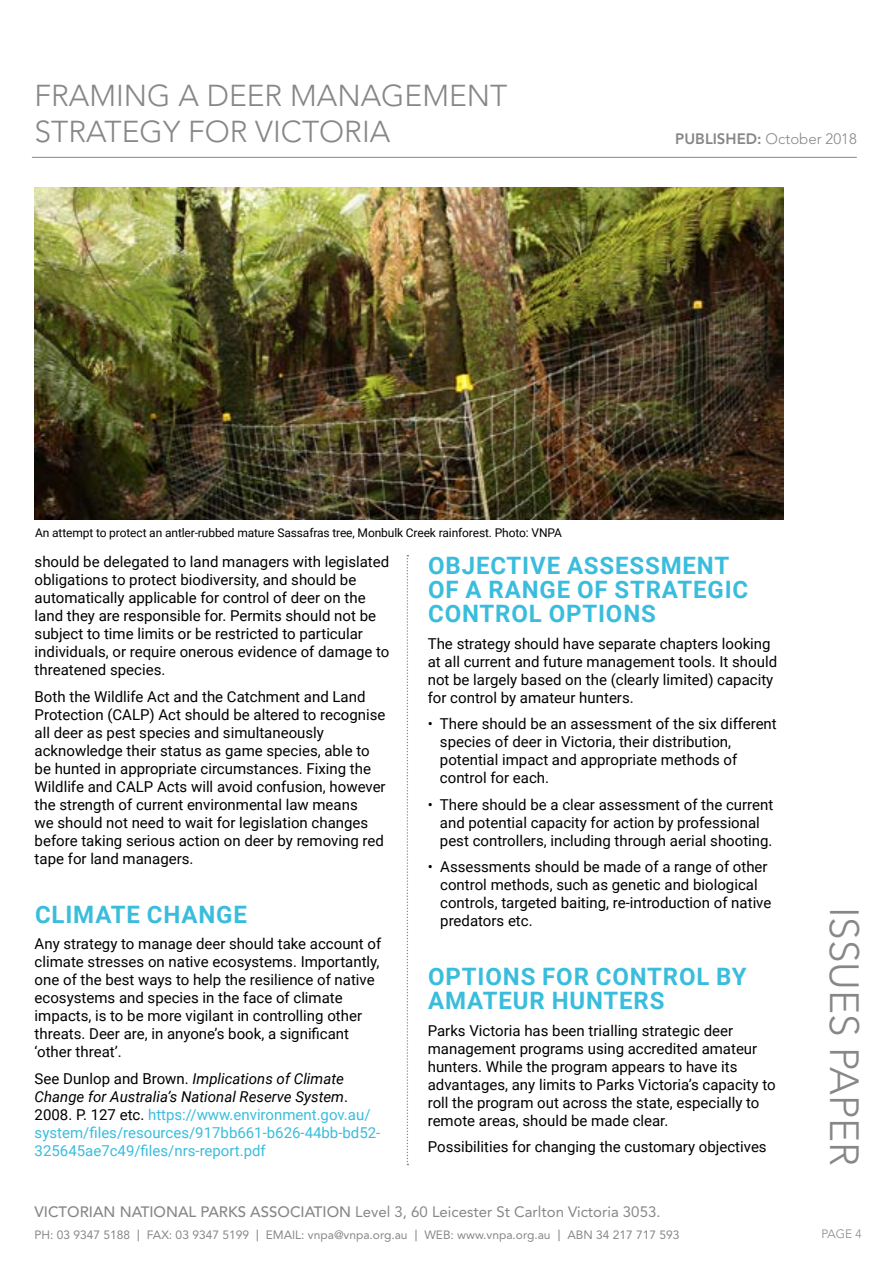
<style>
.page{position:relative;width:893px;height:1263px;background:#fff}
.page>*{position:absolute;margin:0;border:0;box-sizing:border-box;transform-origin:0 0}
.t1{font:300 40.5px "Avenir";color:#878786}
.t2{font:300 30px/36px "Avenir";color:#878786}
.t3{font:700 24px/24px "Roboto";letter-spacing:.035em;color:#3abddc}
.t4{font:15px/18px "Roboto";color:#000}
.t5{font:15px/18px "Roboto";color:#3abddc}
.t6{font:15px "Avenir";color:#878786}
.t7{font:300 15px "Avenir";color:#878786}
.t8{font:12px "Avenir";color:#878786}
.t9{font:12px "Roboto";letter-spacing:-.01em;color:#000}
.t10{font:300 12px "Avenir";color:#878786}
.s1{font-weight:800}
.s2{color:#000}
.s3{font-style:italic;color:#000}
.s4{font-weight:500}
.s5{font-size:15px}
</style>
<div class="page">
<hr style="left:32px;top:157px;width:825px;height:1px;background:#878786">
<svg style="left:407px;top:555px;width:1px;height:610px"></svg>
<img style="left:34px;top:187px;width:749px;height:333px">
<h2 class="t2" style="left:34px;top:80px;width:474px">FRAMING A DEER MANAGEMENT<br>STRATEGY FOR VICTORIA</h2>
<p class="t7" style="left:675px;top:132px;width:183px"><span class="s1">PUBLISHED:</span> October 2018</p>
<p class="t9" style="left:35px;top:524px;width:528px">An attempt to protect an antler-rubbed mature Sassafras tree, Monbulk Creek rainforest. Photo: VNPA</p>
<p class="t4" style="left:35px;top:552px;width:356px">should be delegated to land managers with legislated obligations to protect biodiversity, and should be automatically applicable for control of deer on the land they are responsible for. Permits should not be subject to time limits or be restricted to particular individuals, or require onerous evidence of damage to threatened species.</p>
<p class="t4" style="left:35px;top:687px;width:353px">Both the Wildlife Act and the Catchment and Land Protection (CALP) Act should be altered to recognise all deer as pest species and simultaneously acknowledge their status as game species, able to be hunted in appropriate circumstances. Fixing the Wildlife and CALP Acts will avoid confusion, however the strength of current environmental law means<br>we should not need to wait for legislation changes before taking serious action on deer by removing red tape for land managers.</p>
<h3 class="t3" style="left:35px;top:904px;width:213px">CLIMATE CHANGE</h3>
<p class="t4" style="left:35px;top:934px;width:348px">Any strategy to manage deer should take account of climate stresses on native ecosystems. Importantly, one of the best ways to help the resilience of native ecosystems and species in the face of climate impacts, is to be more vigilant in controlling other threats. Deer are, in anyone’s book, a significant ‘other threat’.</p>
<p class="t5" style="left:35px;top:1069px;width:347px"><span class="s2">See Dunlop and Brown.</span> <span class="s3">Implications of Climate Change for Australia’s National Reserve System</span><span class="s2">.<br>2008. P. 127 etc.</span> https://www.environment.gov.au/ system/files/resources/917bb661-b626-44bb-bd52- 325645ae7c49/files/nrs-report.pdf</p>
<h3 class="t3" style="left:428px;top:555px;width:322px">OBJECTIVE ASSESSMENT<br>OF A RANGE OF STRATEGIC<br>CONTROL OPTIONS</h3>
<p class="t4" style="left:428px;top:634px;width:351px">The strategy should have separate chapters looking at all current and future management tools. It should not be largely based on the (clearly limited) capacity for control by amateur hunters.</p>
<p class="t4" style="left:440px;top:714px;width:338px;text-indent:-12px">• There should be an assessment of the six different species of deer in Victoria, their distribution, potential impact and appropriate methods of control for each.</p>
<p class="t4" style="left:440px;top:795px;width:335px;text-indent:-12px">• There should be a clear assessment of the current and potential capacity for action by professional pest controllers, including through aerial shooting.</p>
<p class="t4" style="left:440px;top:857px;width:333px;text-indent:-12px">• Assessments should be made of a range of other control methods, such as genetic and biological controls, targeted baiting, re-introduction of native predators etc.</p>
<h3 class="t3" style="left:428px;top:966px;width:320px">OPTIONS FOR CONTROL BY<br>AMATEUR HUNTERS</h3>
<p class="t4" style="left:428px;top:1021px;width:349px">Parks Victoria has been trialling strategic deer management programs using accredited amateur hunters. While the program appears to have its advantages, any limits to Parks Victoria’s capacity to roll the program out across the state, especially to remote areas, should be made clear.</p>
<p class="t4" style="left:428px;top:1137px;width:340px">Possibilities for changing the customary objectives</p>
<p class="t6" style="left:34px;top:1205px;width:628px"><span class="s4">VICTORIAN NATIONAL PARKS ASSOCIATION</span> Level 3, 60 Leicester St Carlton Victoria 3053.</p>
<p class="t8" style="left:34px;top:1230px;width:646px">PH: 03 9347 5188 <span class="s5">|</span> FAX: 03 9347 5199 <span class="s5">|</span> EMAIL: vnpa@vnpa.org.au <span class="s5">|</span> WEB: www.vnpa.org.au <span class="s5">|</span> ABN 34 217 717 593</p>
<h1 class="t1" style="left:861px;top:906px;width:261px;rotate:90deg">ISSUES PAPER</h1>
<p class="t10" style="left:822px;top:1229px;width:42px">PAGE 4</p>
</div>
